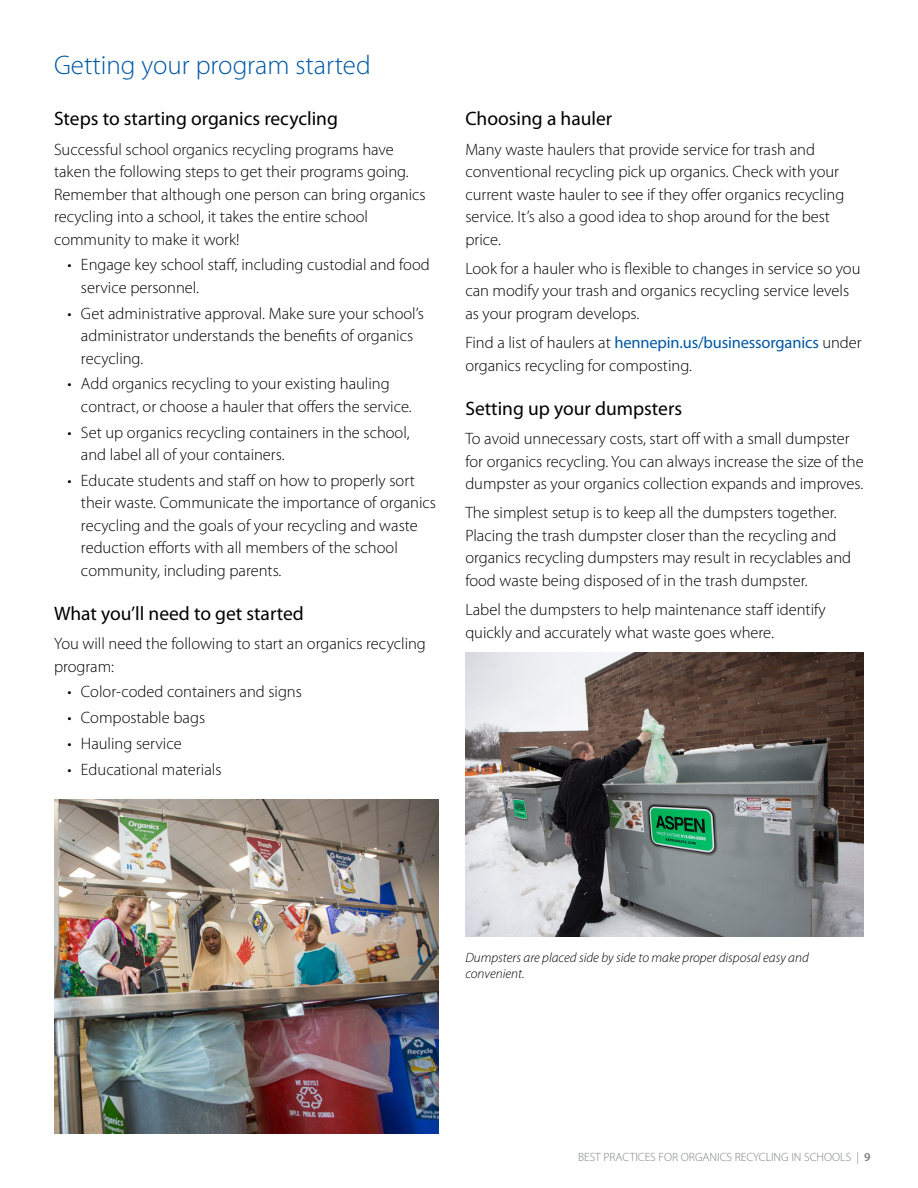
<style>
.page{position:relative;width:918px;height:1188px;background:#fff}
.page>*{position:absolute;margin:0;border:0;box-sizing:border-box;transform-origin:0 0}
.t1{font:300 27px "Myriad Pro";color:#0058a4}
.t2{font:19.5px "Myriad Pro";color:#000}
.t3{font:300 16.5px/22.5px "Myriad Pro";color:#000}
.t4{font:italic 300 13.5px/16.2px "Myriad Pro";color:#000}
.t5{font:300 12px "Myriad Pro";color:#7f8080}
.s1{font-weight:400;color:#0058a4}
.s2{font-weight:600}
</style>
<div class="page">
<img style="left:54px;top:800px;width:384px;height:334px">
<img style="left:465px;top:653px;width:399px;height:284px">
<h1 class="t1" style="left:54px;top:50px;width:318px">Getting your program started</h1>
<p class="t2" style="left:54px;top:108px;width:285px">Steps to starting organics recycling</p>
<p class="t3" style="left:54px;top:138px;width:373px">Successful school organics recycling programs have taken the following steps to get their programs going.<br>Remember that although one person can bring organics recycling into a school, it takes the entire school community to make it work!</p>
<p class="t3" style="left:81px;top:254px;width:350px;text-indent:-13px">• Engage key school staff, including custodial and food service personnel.</p>
<p class="t3" style="left:81px;top:302px;width:344px;text-indent:-13px">• Get administrative approval. Make sure your school’s administrator understands the benefits of organics recycling.</p>
<p class="t3" style="left:81px;top:373px;width:331px;text-indent:-13px">• Add organics recycling to your existing hauling contract, or choose a hauler that offers the service.</p>
<p class="t3" style="left:81px;top:421px;width:330px;text-indent:-13px">• Set up organics recycling containers in the school, and label all of your containers.</p>
<p class="t3" style="left:81px;top:469px;width:356px;text-indent:-13px">• Educate students and staff on how to properly sort their waste. Communicate the importance of organics recycling and the goals of your recycling and waste reduction efforts with all members of the school community, including parents.</p>
<p class="t2" style="left:54px;top:603px;width:251px">What you’ll need to get started</p>
<p class="t3" style="left:54px;top:633px;width:373px">You will need the following to start an organics recycling program:</p>
<p class="t3" style="left:67px;top:681px;width:236px">• Color-coded containers and signs</p>
<p class="t3" style="left:67px;top:707px;width:139px">• Compostable bags</p>
<p class="t3" style="left:67px;top:732px;width:116px">• Hauling service</p>
<p class="t3" style="left:67px;top:758px;width:156px">• Educational materials</p>
<p class="t2" style="left:465px;top:108px;width:148px">Choosing a hauler</p>
<p class="t3" style="left:465px;top:138px;width:380px">Many waste haulers that provide service for trash and conventional recycling pick up organics. Check with your current waste hauler to see if they offer organics recycling service. It’s also a good idea to shop around for the best price.</p>
<p class="t3" style="left:465px;top:257px;width:397px">Look for a hauler who is flexible to changes in service so you can modify your trash and organics recycling service levels as your program develops.</p>
<p class="t3" style="left:465px;top:332px;width:398px">Find a list of haulers at <span class="s1">hennepin.us/businessorganics</span> under organics recycling for composting.</p>
<p class="t2" style="left:465px;top:398px;width:218px">Setting up your dumpsters</p>
<p class="t3" style="left:465px;top:428px;width:400px">To avoid unnecessary costs, start off with a small dumpster for organics recycling. You can always increase the size of the dumpster as your organics collection expands and improves.</p>
<p class="t3" style="left:465px;top:502px;width:387px">The simplest setup is to keep all the dumpsters together.<br>Placing the trash dumpster closer than the recycling and organics recycling dumpsters may result in recyclables and food waste being disposed of in the trash dumpster.</p>
<p class="t3" style="left:465px;top:599px;width:362px">Label the dumpsters to help maintenance staff identify quickly and accurately what waste goes where.</p>
<p class="t4" style="left:465px;top:949px;width:345px">Dumpsters are placed side by side to make proper disposal easy and convenient.</p>
<p class="t5" style="left:578px;top:1150px;width:294px">BEST PRACTICES FOR ORGANICS RECYCLING IN SCHOOLS | <span class="s2">9</span></p>
</div>
